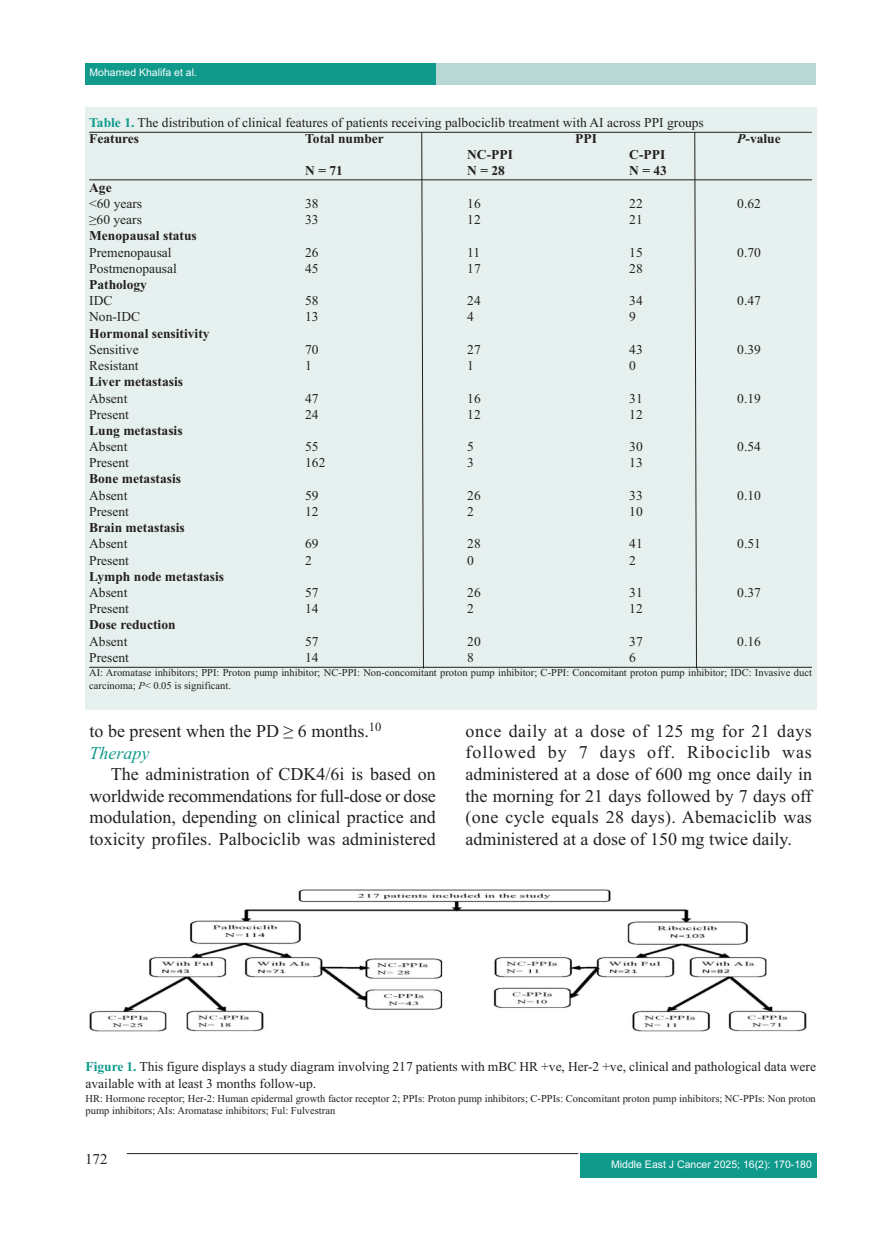
<style>
.page{position:relative;width:893px;height:1234px;background:#fff}
.page>*{position:absolute;margin:0;border:0;box-sizing:border-box;transform-origin:0 0}
.t1{font:18px/21.6px "Times New Roman";letter-spacing:.005em;color:#231f20;text-align:justify}
.t2{font:italic 18px "Times New Roman";color:#0f9a8c}
.t3{font:15px "Times New Roman";color:#231f20}
.t4{font:13.5px/16.2px "Times New Roman";color:#231f20}
.t5{font:700 13.5px "Times New Roman";color:#231f20}
.t6{font:10.5px/12.6px "Times New Roman";color:#231f20}
.t7{font:10.5px "Arial";color:#fff}
.s1{font-weight:700;color:#0f9a8c}
.s2{font-style:italic}
</style>
<div class="page">
<div style="left:86px;top:64px;width:730px;height:21px;background:#b9d8d4"></div>
<div style="left:85px;top:64px;width:351px;height:21px;background:#0f9a8c"></div>
<div style="left:580px;top:1153px;width:236px;height:24px;background:#0f9a8c"></div>
<hr style="left:127px;top:1152px;width:451px;height:1px;background:#231f20">
<div style="left:85px;top:107px;width:731px;height:602px;background:#e6f1ef"></div>
<hr style="left:89px;top:132px;width:723px;height:1px;background:#231f20">
<hr style="left:89px;top:179px;width:723px;height:1px;background:#231f20">
<hr style="left:89px;top:666px;width:723px;height:1px;background:#231f20">
<img style="left:89px;top:889px;width:718px;height:143px">
<svg style="left:421px;top:132px;width:3px;height:537px"></svg>
<svg style="left:694px;top:132px;width:3px;height:537px"></svg>
<p class="t7" style="left:90px;top:68px;width:109px">Mohamed Khalifa et al.</p>
<p class="t4" style="left:89px;top:116px;width:616px"><span class="s1">Table 1.</span> The distribution of clinical features of patients receiving palbociclib treatment with AI across PPI groups</p>
<p class="t5" style="left:89px;top:134px;width:51px">Features</p>
<p class="t5" style="left:305px;top:134px;width:80px">Total number</p>
<p class="t5" style="left:575px;top:134px;width:23px">PPI</p>
<p class="t5" style="left:737px;top:134px;width:45px"><span class="s2">P</span>-value</p>
<p class="t5" style="left:467px;top:150px;width:47px">NC-PPI</p>
<p class="t5" style="left:629px;top:150px;width:37px">C-PPI</p>
<p class="t5" style="left:305px;top:166px;width:39px">N = 71</p>
<p class="t5" style="left:467px;top:166px;width:39px">N = 28</p>
<p class="t5" style="left:629px;top:166px;width:39px">N = 43</p>
<p class="t5" style="left:89px;top:183px;width:24px">Age</p>
<p class="t4" style="left:89px;top:197px;width:54px">&lt;60 years</p>
<p class="t4" style="left:305px;top:197px;width:15px">38</p>
<p class="t4" style="left:467px;top:197px;width:15px">16</p>
<p class="t4" style="left:629px;top:197px;width:15px">22</p>
<p class="t4" style="left:737px;top:197px;width:25px">0.62</p>
<p class="t4" style="left:89px;top:213px;width:54px">≥60 years</p>
<p class="t4" style="left:305px;top:213px;width:15px">33</p>
<p class="t4" style="left:467px;top:213px;width:15px">12</p>
<p class="t4" style="left:629px;top:213px;width:15px">21</p>
<p class="t5" style="left:89px;top:231px;width:109px">Menopausal status</p>
<p class="t4" style="left:89px;top:245px;width:84px">Premenopausal</p>
<p class="t4" style="left:305px;top:245px;width:15px">26</p>
<p class="t4" style="left:467px;top:245px;width:14px">11</p>
<p class="t4" style="left:629px;top:245px;width:15px">15</p>
<p class="t4" style="left:737px;top:245px;width:25px">0.70</p>
<p class="t4" style="left:89px;top:261px;width:89px">Postmenopausal</p>
<p class="t4" style="left:305px;top:261px;width:15px">45</p>
<p class="t4" style="left:467px;top:261px;width:15px">17</p>
<p class="t4" style="left:629px;top:261px;width:15px">28</p>
<p class="t5" style="left:89px;top:280px;width:59px">Pathology</p>
<p class="t4" style="left:89px;top:294px;width:25px">IDC</p>
<p class="t4" style="left:305px;top:294px;width:15px">58</p>
<p class="t4" style="left:467px;top:294px;width:15px">24</p>
<p class="t4" style="left:629px;top:294px;width:15px">34</p>
<p class="t4" style="left:737px;top:294px;width:25px">0.47</p>
<p class="t4" style="left:89px;top:310px;width:52px">Non-IDC</p>
<p class="t4" style="left:305px;top:310px;width:15px">13</p>
<p class="t4" style="left:467px;top:310px;width:8px">4</p>
<p class="t4" style="left:629px;top:310px;width:8px">9</p>
<p class="t5" style="left:89px;top:329px;width:122px">Hormonal sensitivity</p>
<p class="t4" style="left:89px;top:342px;width:51px">Sensitive</p>
<p class="t4" style="left:305px;top:342px;width:15px">70</p>
<p class="t4" style="left:467px;top:342px;width:15px">27</p>
<p class="t4" style="left:629px;top:342px;width:15px">43</p>
<p class="t4" style="left:737px;top:342px;width:25px">0.39</p>
<p class="t4" style="left:89px;top:359px;width:51px">Resistant</p>
<p class="t4" style="left:305px;top:359px;width:8px">1</p>
<p class="t4" style="left:467px;top:359px;width:8px">1</p>
<p class="t4" style="left:629px;top:359px;width:8px">0</p>
<p class="t5" style="left:89px;top:377px;width:95px">Liver metastasis</p>
<p class="t4" style="left:89px;top:391px;width:40px">Absent</p>
<p class="t4" style="left:305px;top:391px;width:15px">47</p>
<p class="t4" style="left:467px;top:391px;width:15px">16</p>
<p class="t4" style="left:629px;top:391px;width:15px">31</p>
<p class="t4" style="left:737px;top:391px;width:25px">0.19</p>
<p class="t4" style="left:89px;top:407px;width:41px">Present</p>
<p class="t4" style="left:305px;top:407px;width:15px">24</p>
<p class="t4" style="left:467px;top:407px;width:15px">12</p>
<p class="t4" style="left:629px;top:407px;width:15px">12</p>
<p class="t5" style="left:89px;top:426px;width:95px">Lung metastasis</p>
<p class="t4" style="left:89px;top:440px;width:40px">Absent</p>
<p class="t4" style="left:305px;top:440px;width:15px">55</p>
<p class="t4" style="left:467px;top:440px;width:8px">5</p>
<p class="t4" style="left:629px;top:440px;width:15px">30</p>
<p class="t4" style="left:737px;top:440px;width:25px">0.54</p>
<p class="t4" style="left:89px;top:456px;width:41px">Present</p>
<p class="t4" style="left:305px;top:456px;width:22px">162</p>
<p class="t4" style="left:467px;top:456px;width:8px">3</p>
<p class="t4" style="left:629px;top:456px;width:15px">13</p>
<p class="t5" style="left:89px;top:474px;width:93px">Bone metastasis</p>
<p class="t4" style="left:89px;top:488px;width:40px">Absent</p>
<p class="t4" style="left:305px;top:488px;width:15px">59</p>
<p class="t4" style="left:467px;top:488px;width:15px">26</p>
<p class="t4" style="left:629px;top:488px;width:15px">33</p>
<p class="t4" style="left:737px;top:488px;width:25px">0.10</p>
<p class="t4" style="left:89px;top:504px;width:41px">Present</p>
<p class="t4" style="left:305px;top:504px;width:15px">12</p>
<p class="t4" style="left:467px;top:504px;width:8px">2</p>
<p class="t4" style="left:629px;top:504px;width:15px">10</p>
<p class="t5" style="left:89px;top:523px;width:97px">Brain metastasis</p>
<p class="t4" style="left:89px;top:537px;width:40px">Absent</p>
<p class="t4" style="left:305px;top:537px;width:15px">69</p>
<p class="t4" style="left:467px;top:537px;width:15px">28</p>
<p class="t4" style="left:629px;top:537px;width:15px">41</p>
<p class="t4" style="left:737px;top:537px;width:25px">0.51</p>
<p class="t4" style="left:89px;top:553px;width:41px">Present</p>
<p class="t4" style="left:305px;top:553px;width:8px">2</p>
<p class="t4" style="left:467px;top:553px;width:8px">0</p>
<p class="t4" style="left:629px;top:553px;width:8px">2</p>
<p class="t5" style="left:89px;top:571px;width:137px">Lymph node metastasis</p>
<p class="t4" style="left:89px;top:585px;width:40px">Absent</p>
<p class="t4" style="left:305px;top:585px;width:15px">57</p>
<p class="t4" style="left:467px;top:585px;width:15px">26</p>
<p class="t4" style="left:629px;top:585px;width:15px">31</p>
<p class="t4" style="left:737px;top:585px;width:25px">0.37</p>
<p class="t4" style="left:89px;top:602px;width:41px">Present</p>
<p class="t4" style="left:305px;top:602px;width:15px">14</p>
<p class="t4" style="left:467px;top:602px;width:8px">2</p>
<p class="t4" style="left:629px;top:602px;width:15px">12</p>
<p class="t5" style="left:89px;top:620px;width:88px">Dose reduction</p>
<p class="t4" style="left:89px;top:634px;width:40px">Absent</p>
<p class="t4" style="left:305px;top:634px;width:15px">57</p>
<p class="t4" style="left:467px;top:634px;width:15px">20</p>
<p class="t4" style="left:629px;top:634px;width:15px">37</p>
<p class="t4" style="left:737px;top:634px;width:25px">0.16</p>
<p class="t4" style="left:89px;top:650px;width:41px">Present</p>
<p class="t4" style="left:305px;top:650px;width:15px">14</p>
<p class="t4" style="left:467px;top:650px;width:8px">8</p>
<p class="t4" style="left:629px;top:650px;width:8px">6</p>
<p class="t6" style="left:89px;top:667px;width:724px">AI: Aromatase inhibitors; PPI: Proton pump inhibitor; NC-PPI: Non-concomitant proton pump inhibitor; C-PPI: Concomitant proton pump inhibitor; IDC: Invasive duct carcinoma; <span class="s2">P</span>&lt; 0.05 is significant.</p>
<p class="t1" style="left:90px;top:721px;width:293px">to be present when the PD ≥ 6 months.<sup>10</sup></p>
<p class="t2" style="left:90px;top:745px;width:61px">Therapy</p>
<p class="t1" style="left:90px;top:764px;width:348px;text-indent:21px">The administration of CDK4/6i is based on worldwide recommendations for full-dose or dose modulation, depending on clinical practice and toxicity profiles. Palbociclib was administered</p>
<p class="t1" style="left:466px;top:721px;width:348px">once daily at a dose of 125 mg for 21 days followed by 7 days off. Ribociclib was administered at a dose of 600 mg once daily in the morning for 21 days followed by 7 days off (one cycle equals 28 days). Abemaciclib was administered at a dose of 150 mg twice daily.</p>
<p class="t4" style="left:86px;top:1059px;width:732px"><span class="s1">Figure 1.</span> This figure displays a study diagram involving 217 patients with mBC HR +ve, Her-2 +ve, clinical and pathological data were available with at least 3 months follow-up.</p>
<p class="t6" style="left:86px;top:1092px;width:732px">HR: Hormone receptor; Her-2: Human epidermal growth factor receptor 2; PPIs: Proton pump inhibitors; C-PPIs: Concomitant proton pump inhibitors; NC-PPIs: Non proton pump inhibitors; AIs: Aromatase inhibitors; Ful: Fulvestran</p>
<p class="t3" style="left:85px;top:1152px;width:24px">172</p>
<p class="t7" style="left:611px;top:1160px;width:202px">Middle East J Cancer 2025; 16(2): 170-180</p>
</div>
